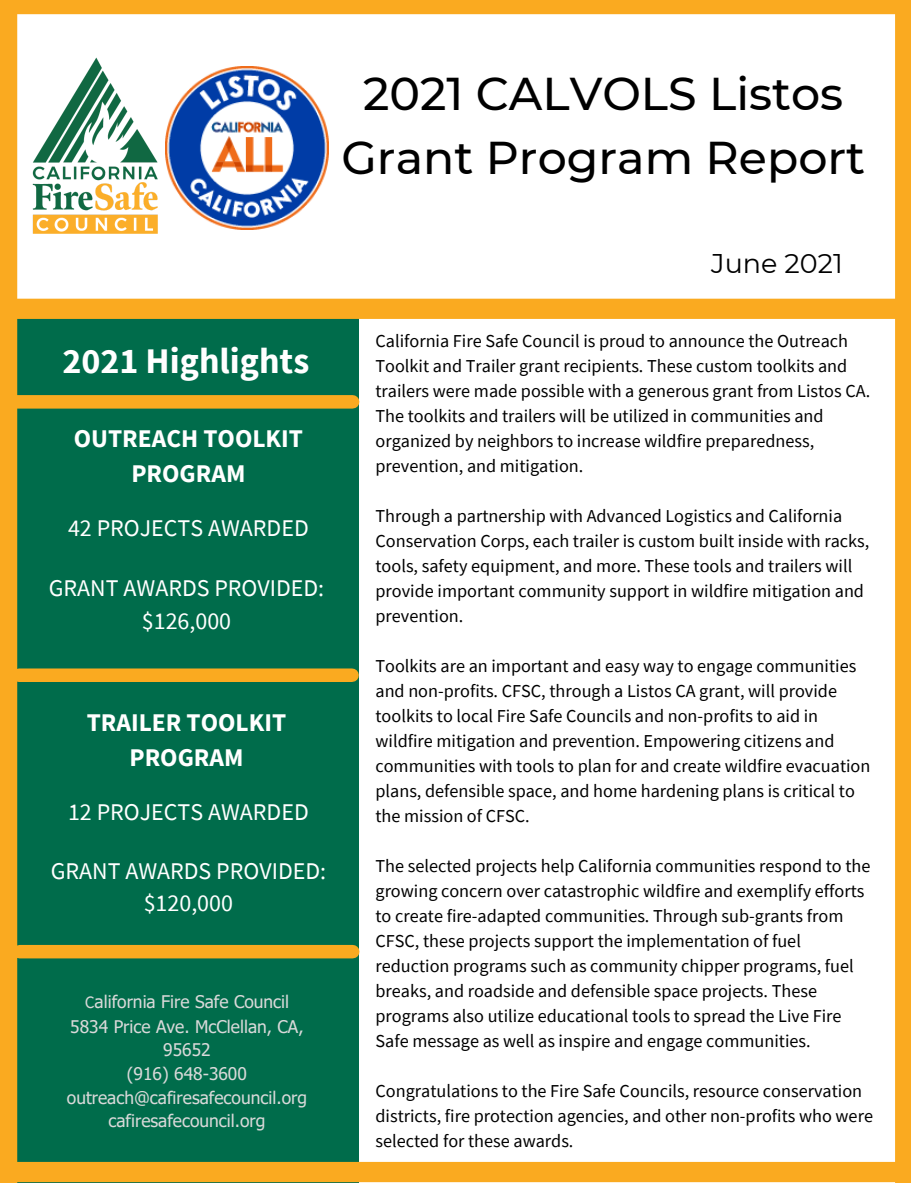
<style>
.page{position:relative;width:911px;height:1183px;background:#fff}
.page>*{position:absolute;margin:0;border:0;box-sizing:border-box;transform-origin:0 0}
.t1{font:500 45.9px "Montserrat";color:#000}
.t2{font:700 36px "Source Sans Pro";color:#fff}
.t3{font:27px "Montserrat";color:#000}
.t4{font:700 25.5px/34.8px "Source Sans Pro";color:#fff;text-align:center}
.t5{font:24px "Source Sans Pro";color:#fff}
.t6{font:18.15px/25px "Source Sans Pro";color:#000}
.t7{font:17.4px/23.9px "Tahoma";color:#d9d9d9;text-align:center}
.s1{font-family:"Source Sans Pro"}
</style>
<div class="page">
<img style="left:17px;top:47px;width:149px;height:201px">
<div style="left:895px;top:0;width:16px;height:1183px;background:#faaa20"></div>
<div style="left:17px;top:0;width:878px;height:14px;background:#faaa20"></div>
<div style="left:0;top:299px;width:359px;height:884px;background:#006c4b"></div>
<div style="left:5px;top:299px;width:900px;height:20px;background:#faaa20"></div>
<div style="left:7px;top:1162px;width:900px;height:20px;background:#faaa20"></div>
<div style="left:14px;top:395px;width:338px;height:14px;background:#faaa20"></div>
<div style="left:0;top:0;width:17px;height:1183px;background:#faaa20"></div>
<div style="left:19px;top:668px;width:333px;height:14px;background:#faaa20"></div>
<div style="left:20px;top:945px;width:333px;height:13px;background:#faaa20"></div>
<img style="left:166px;top:66px;width:163px;height:163px">
<p class="t1" style="left:363px;top:65px;width:481px">2021 CALVOLS Listos</p>
<p class="t1" style="left:341px;top:129px;width:525px">Grant Program Report</p>
<p class="t2" style="left:62px;top:338px;width:248px">2021 Highlights</p>
<p class="t4" style="left:74px;top:420px;width:231px">OUTREACH TOOLKIT<br>PROGRAM</p>
<p class="t5" style="left:68px;top:512px;width:242px">42 PROJECTS AWARDED</p>
<p class="t5" style="left:49px;top:572px;width:277px">GRANT AWARDS PROVIDED:</p>
<p class="t5" style="left:142px;top:605px;width:91px">$126,000</p>
<p class="t4" style="left:87px;top:705px;width:201px">TRAILER TOOLKIT<br>PROGRAM</p>
<p class="t5" style="left:68px;top:796px;width:242px">12 PROJECTS AWARDED</p>
<p class="t5" style="left:51px;top:855px;width:277px">GRANT AWARDS PROVIDED:</p>
<p class="t5" style="left:144px;top:887px;width:91px">$120,000</p>
<p class="t7" style="left:67px;top:991px;width:241px"><span class="s1">C</span>alifornia Fire Safe Council<br>5834 Price Ave. McClellan, CA,<br>95652<br>(916) 648-3600 outreach@cafiresafecouncil.org cafiresafecouncil.org</p>
<p class="t3" style="left:711px;top:247px;width:133px">June 2021</p>
<p class="t6" style="left:375px;top:328px;width:496px">California Fire Safe Council is proud to announce the Outreach Toolkit and Trailer grant recipients. These custom toolkits and trailers were made possible with a generous grant from Listos CA.<br>The toolkits and trailers will be utilized in communities and organized by neighbors to increase wildfire preparedness, prevention, and mitigation.</p>
<p class="t6" style="left:375px;top:503px;width:495px">Through a partnership with Advanced Logistics and California Conservation Corps, each trailer is custom built inside with racks, tools, safety equipment, and more. These tools and trailers will provide important community support in wildfire mitigation and prevention.</p>
<p class="t6" style="left:375px;top:653px;width:496px">Toolkits are an important and easy way to engage communities and non-profits. CFSC, through a Listos CA grant, will provide toolkits to local Fire Safe Councils and non-profits to aid in wildfire mitigation and prevention. Empowering citizens and communities with tools to plan for and create wildfire evacuation plans, defensible space, and home hardening plans is critical to the mission of CFSC.</p>
<p class="t6" style="left:375px;top:853px;width:496px">The selected projects help California communities respond to the growing concern over catastrophic wildfire and exemplify efforts to create fire-adapted communities. Through sub-grants from CFSC, these projects support the implementation of fuel reduction programs such as community chipper programs, fuel breaks, and roadside and defensible space projects. These programs also utilize educational tools to spread the Live Fire Safe message as well as inspire and engage communities.</p>
<p class="t6" style="left:375px;top:1078px;width:499px">Congratulations to the Fire Safe Councils, resource conservation districts, fire protection agencies, and other non-profits who were selected for these awards.</p>
</div>
